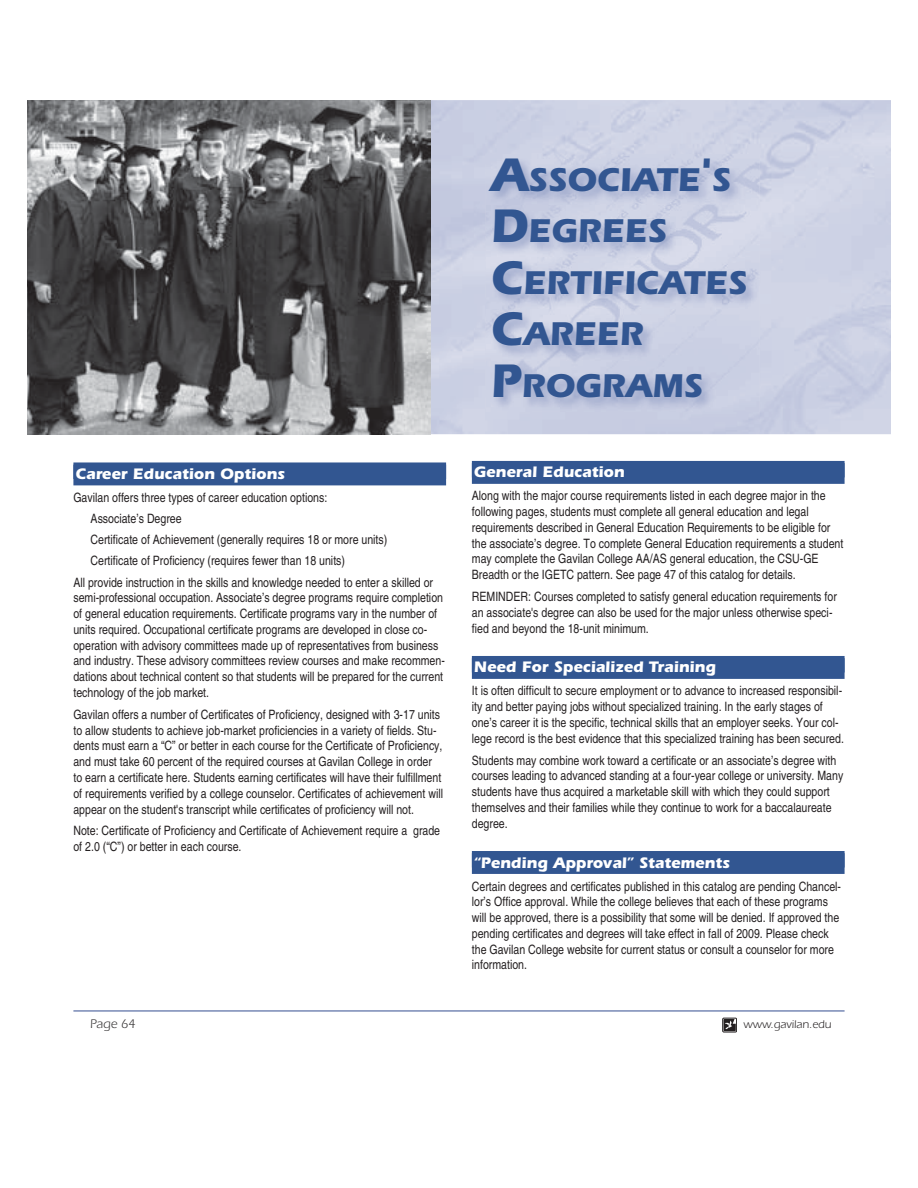
<style>
.page{position:relative;width:918px;height:1188px;background:#fff}
.page>*{position:absolute;margin:0;border:0;box-sizing:border-box;transform-origin:0 0}
.t1{font:700 34.05px/51.6px "Itc Eras";color:#325691}
.t2{font:700 15.75px "Itc Eras";color:#fff}
.t3{font:condensed 12.9px/15.8px "Helvetica";color:#231f20}
.t4{font:12.9px "Itc Eras";color:#323031}
.t5{font:11.4px "Itc Eras";color:#231f20}
.s1{font-size:48.75px}
</style>
<div class="page">
<hr style="left:73px;top:1010px;width:772px;height:2px;background:#7183b2">
<div style="left:722px;top:1018px;width:15px;height:14px;border:1px solid #231f20"></div>
<svg style="left:723px;top:1019px;width:13px;height:12px"></svg>
<img style="left:27px;top:100px;width:864px;height:334px">
<div style="left:472px;top:461px;width:373px;height:23px;background:#325691"></div>
<div style="left:472px;top:656px;width:373px;height:23px;background:#325691"></div>
<div style="left:472px;top:851px;width:373px;height:23px;background:#325691"></div>
<div style="left:73px;top:462px;width:373px;height:23px;background:#325691"></div>
<img style="left:486px;top:154px;width:274px;height:258px">
<p class="t1" style="left:490px;top:157px;width:258px"><span class="s1">A</span>SSOCIATE<span class="s1">'</span>S<br><span class="s1">D</span>EGREES<br><span class="s1">C</span>ERTIFICATES<br><span class="s1">C</span>AREER<br><span class="s1">P</span>ROGRAMS</p>
<p class="t2" style="left:75px;top:468px;width:211px">Career Education Options</p>
<p class="t3" style="left:73px;top:491px;width:255px">Gavilan offers three types of career education options:</p>
<p class="t3" style="left:91px;top:512px;width:93px">Associate’s Degree</p>
<p class="t3" style="left:91px;top:533px;width:298px">Certificate of Achievement (generally requires 18 or more units)</p>
<p class="t3" style="left:91px;top:554px;width:256px">Certificate of Proficiency (requires fewer than 18 units)</p>
<p class="t3" style="left:73px;top:576px;width:361px">All provide instruction in the skills and knowledge needed to enter a skilled or</p>
<p class="t3" style="left:73px;top:591px;width:373px">semi-professional occupation. Associate’s degree programs require completion of general education requirements. Certificate programs vary in the number of units required. Occupational certificate programs are developed in close co&shy;operation with advisory committees made up of representatives from business and industry. These advisory committees review courses and make recommen&shy;dations about technical content so that students will be prepared for the current technology of the job market.</p>
<p class="t3" style="left:73px;top:708px;width:371px">Gavilan offers a number of Certificates of Proficiency, designed with 3-17 units to allow students to achieve job-market proficiencies in a variety of fields. Stu&shy;dents must earn a “C” or better in each course for the Certificate of Proficiency, and must take 60 percent of the required courses at Gavilan College in order to earn a certificate here. Students earning certificates will have their fulfillment of requirements verified by a college counselor. Certificates of achievement will appear on the student's transcript while certificates of proficiency will not.</p>
<p class="t3" style="left:73px;top:824px;width:368px">Note: Certificate of Proficiency and Certificate of Achievement require a grade of 2.0 (“C”) or better in each course.</p>
<p class="t2" style="left:474px;top:467px;width:152px">General Education</p>
<p class="t3" style="left:472px;top:489px;width:373px">Along with the major course requirements listed in each degree major in the following pages, students must complete all general education and legal requirements described in General Education Requirements to be eligible for the associate’s degree. To complete General Education requirements a student may complete the Gavilan College AA/AS general education, the CSU-GE Breadth or the IGETC pattern. See page 47 of this catalog for details.</p>
<p class="t3" style="left:472px;top:590px;width:366px">REMINDER: Courses completed to satisfy general education requirements for an associate's degree can also be used for the major unless otherwise speci&shy;fied and beyond the 18-unit minimum.</p>
<p class="t2" style="left:474px;top:662px;width:244px">Need For Specialized Training</p>
<p class="t3" style="left:472px;top:684px;width:374px">It is often difficult to secure employment or to advance to increased responsibil&shy;ity and better paying jobs without specialized training. In the early stages of one’s career it is the specific, technical skills that an employer seeks. Your col&shy;lege record is the best evidence that this specialized training has been secured.</p>
<p class="t3" style="left:472px;top:754px;width:373px">Students may combine work toward a certificate or an associate’s degree with courses leading to advanced standing at a four-year college or university. Many students have thus acquired a marketable skill with which they could support themselves and their families while they continue to work for a baccalaureate degree.</p>
<p class="t2" style="left:474px;top:857px;width:258px">“Pending Approval” Statements</p>
<p class="t3" style="left:472px;top:879px;width:371px">Certain degrees and certificates published in this catalog are pending Chancel&shy;lor’s Office approval. While the college believes that each of these programs will be approved, there is a possibility that some will be denied. If approved the pending certificates and degrees will take effect in fall of 2009. Please check the Gavilan College website for current status or consult a counselor for more information.</p>
<p class="t4" style="left:90px;top:1019px;width:47px">Page 64</p>
<p class="t5" style="left:743px;top:1021px;width:90px">www.gavilan.edu</p>
</div>
